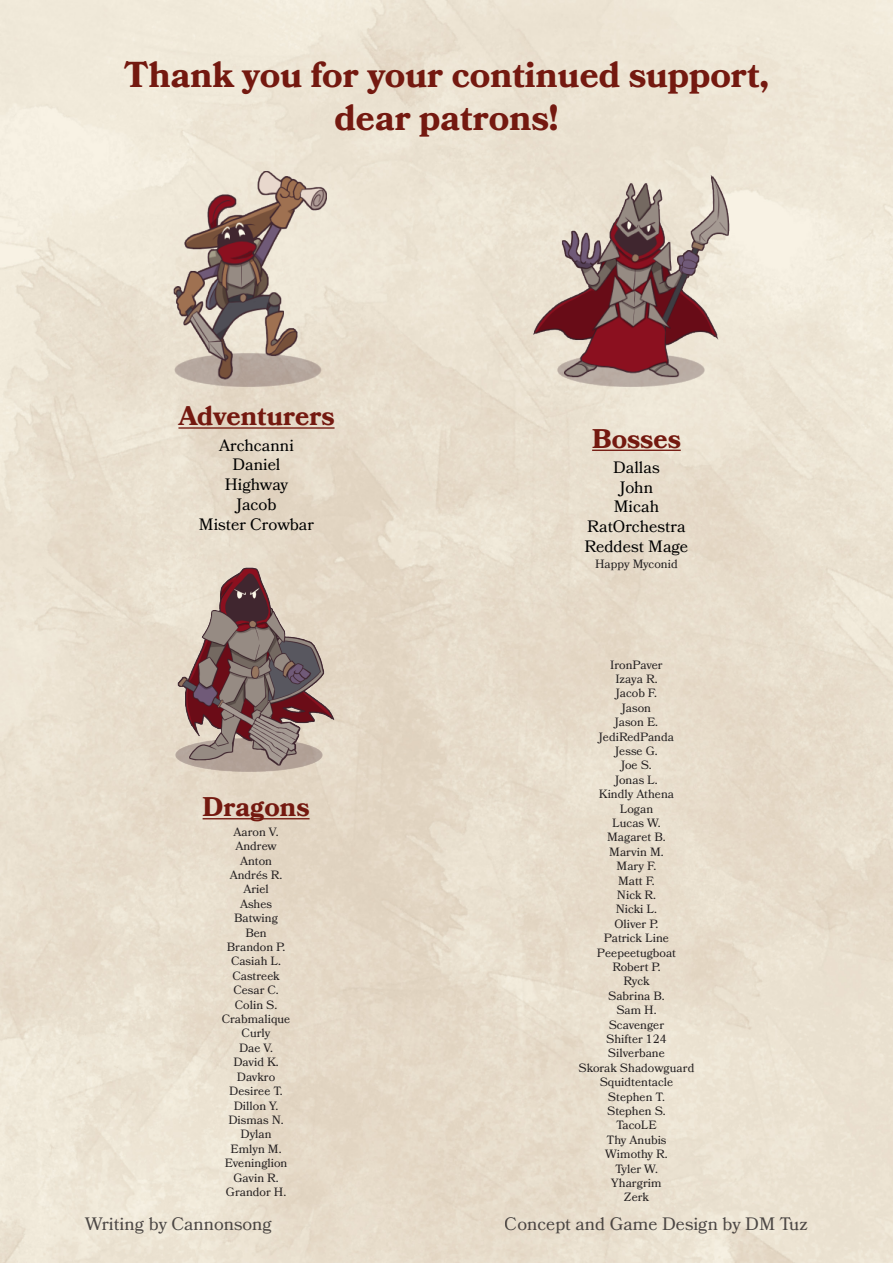
<style>
.page{position:relative;width:893px;height:1263px;background:#fff}
.page>*{position:absolute;margin:0;border:0;box-sizing:border-box;transform-origin:0 0}
.Sidebar_Body{font:700 36px/43.2px "Bookmania";color:#741910;text-align:center}
.Sidebar_Body-2{font:700 27px "Bookmania";color:#741910}
.t1{font:18px "Bookmania";color:#231f20}
.Sidebar_Body-3{font:16.5px "Bookmania";color:#000}
.Sidebar_Body-4{font:12px "Bookmania";color:#231f20}
</style>
<div class="page">
<div style="left:51px;top:1221px;width:787px;height:5px;background:#eae0cf"></div>
<div style="left:52px;top:625px;width:5px;height:605px;background:#ece3d2"></div>
<div style="left:833px;top:625px;width:5px;height:605px;background:#e9dfcf"></div>
<img style="left:132px;top:170px;width:225px;height:225px">
<img style="left:516px;top:171px;width:225px;height:225px">
<img style="left:134px;top:555px;width:225px;height:225px">
<hr style="left:178px;top:427px;width:157px;height:2px;background:#741910">
<hr style="left:592px;top:450px;width:89px;height:1px;background:#741910">
<hr style="left:203px;top:818px;width:107px;height:1px;background:#741910">
<p class="Sidebar_Body" style="left:124px;top:53px;width:647px">Thank you for your continued support, dear patrons!</p>
<p class="Sidebar_Body-2" style="left:178px;top:400px;width:158px">Adventurers</p>
<p class="Sidebar_Body-3" style="left:219px;top:435px;width:76px">Archcanni</p>
<p class="Sidebar_Body-3" style="left:233px;top:455px;width:49px">Daniel</p>
<p class="Sidebar_Body-3" style="left:225px;top:475px;width:65px">Highway</p>
<p class="Sidebar_Body-3" style="left:236px;top:495px;width:42px">Jacob</p>
<p class="Sidebar_Body-3" style="left:199px;top:514px;width:117px">Mister Crowbar</p>
<p class="Sidebar_Body-2" style="left:203px;top:791px;width:108px">Dragons</p>
<p class="Sidebar_Body-4" style="left:234px;top:825px;width:46px">Aaron V.</p>
<p class="Sidebar_Body-4" style="left:235px;top:839px;width:43px">Andrew</p>
<p class="Sidebar_Body-4" style="left:240px;top:853px;width:34px">Anton</p>
<p class="Sidebar_Body-4" style="left:230px;top:868px;width:54px">Andrés R.</p>
<p class="Sidebar_Body-4" style="left:243px;top:882px;width:27px">Ariel</p>
<p class="Sidebar_Body-4" style="left:240px;top:897px;width:33px">Ashes</p>
<p class="Sidebar_Body-4" style="left:234px;top:911px;width:46px">Batwing</p>
<p class="Sidebar_Body-4" style="left:245px;top:925px;width:23px">Ben</p>
<p class="Sidebar_Body-4" style="left:227px;top:940px;width:60px">Brandon P.</p>
<p class="Sidebar_Body-4" style="left:231px;top:954px;width:52px">Casiah L.</p>
<p class="Sidebar_Body-4" style="left:232px;top:969px;width:49px">Castreek</p>
<p class="Sidebar_Body-4" style="left:233px;top:983px;width:47px">Cesar C.</p>
<p class="Sidebar_Body-4" style="left:235px;top:997px;width:44px">Colin S.</p>
<p class="Sidebar_Body-4" style="left:222px;top:1012px;width:70px">Crabmalique</p>
<p class="Sidebar_Body-4" style="left:242px;top:1026px;width:30px">Curly</p>
<p class="Sidebar_Body-4" style="left:239px;top:1041px;width:36px">Dae V.</p>
<p class="Sidebar_Body-4" style="left:233px;top:1055px;width:47px">David K.</p>
<p class="Sidebar_Body-4" style="left:237px;top:1069px;width:40px">Davkro</p>
<p class="Sidebar_Body-4" style="left:229px;top:1084px;width:55px">Desiree T.</p>
<p class="Sidebar_Body-4" style="left:234px;top:1098px;width:46px">Dillon Y.</p>
<p class="Sidebar_Body-4" style="left:228px;top:1113px;width:57px">Dismas N.</p>
<p class="Sidebar_Body-4" style="left:240px;top:1127px;width:33px">Dylan</p>
<p class="Sidebar_Body-4" style="left:231px;top:1141px;width:53px">Emlyn M.</p>
<p class="Sidebar_Body-4" style="left:225px;top:1156px;width:64px">Eveninglion</p>
<p class="Sidebar_Body-4" style="left:233px;top:1170px;width:47px">Gavin R.</p>
<p class="Sidebar_Body-4" style="left:226px;top:1185px;width:62px">Grandor H.</p>
<p class="Sidebar_Body-2" style="left:592px;top:422px;width:90px">Bosses</p>
<p class="Sidebar_Body-3" style="left:613px;top:457px;width:48px">Dallas</p>
<p class="Sidebar_Body-3" style="left:620px;top:477px;width:35px">John</p>
<p class="Sidebar_Body-3" style="left:614px;top:497px;width:47px">Micah</p>
<p class="Sidebar_Body-3" style="left:587px;top:517px;width:100px">RatOrchestra</p>
<p class="Sidebar_Body-3" style="left:584px;top:537px;width:105px">Reddest Mage</p>
<p class="Sidebar_Body-4" style="left:595px;top:557px;width:84px">Happy Myconid</p>
<p class="Sidebar_Body-4" style="left:610px;top:657px;width:54px">IronPaver</p>
<p class="Sidebar_Body-4" style="left:615px;top:672px;width:44px">Izaya R.</p>
<p class="Sidebar_Body-4" style="left:616px;top:686px;width:43px">Jacob F.</p>
<p class="Sidebar_Body-4" style="left:622px;top:701px;width:31px">Jason</p>
<p class="Sidebar_Body-4" style="left:615px;top:715px;width:45px">Jason E.</p>
<p class="Sidebar_Body-4" style="left:599px;top:729px;width:77px">JediRedPanda</p>
<p class="Sidebar_Body-4" style="left:615px;top:744px;width:44px">Jesse G.</p>
<p class="Sidebar_Body-4" style="left:621px;top:758px;width:32px">Joe S.</p>
<p class="Sidebar_Body-4" style="left:615px;top:773px;width:44px">Jonas L.</p>
<p class="Sidebar_Body-4" style="left:599px;top:787px;width:77px">Kindly Athena</p>
<p class="Sidebar_Body-4" style="left:620px;top:801px;width:35px">Logan</p>
<p class="Sidebar_Body-4" style="left:612px;top:816px;width:50px">Lucas W.</p>
<p class="Sidebar_Body-4" style="left:607px;top:830px;width:60px">Magaret B.</p>
<p class="Sidebar_Body-4" style="left:609px;top:845px;width:56px">Marvin M.</p>
<p class="Sidebar_Body-4" style="left:617px;top:859px;width:41px">Mary F.</p>
<p class="Sidebar_Body-4" style="left:618px;top:873px;width:38px">Matt F.</p>
<p class="Sidebar_Body-4" style="left:617px;top:888px;width:41px">Nick R.</p>
<p class="Sidebar_Body-4" style="left:616px;top:902px;width:43px">Nicki L.</p>
<p class="Sidebar_Body-4" style="left:614px;top:917px;width:45px">Oliver P.</p>
<p class="Sidebar_Body-4" style="left:604px;top:931px;width:67px">Patrick Line</p>
<p class="Sidebar_Body-4" style="left:597px;top:945px;width:81px">Peepeetugboat</p>
<p class="Sidebar_Body-4" style="left:612px;top:960px;width:50px">Robert P.</p>
<p class="Sidebar_Body-4" style="left:623px;top:974px;width:28px">Ryck</p>
<p class="Sidebar_Body-4" style="left:608px;top:989px;width:58px">Sabrina B.</p>
<p class="Sidebar_Body-4" style="left:616px;top:1003px;width:42px">Sam H.</p>
<p class="Sidebar_Body-4" style="left:609px;top:1017px;width:57px">Scavenger</p>
<p class="Sidebar_Body-4" style="left:606px;top:1032px;width:62px">Shifter 124</p>
<p class="Sidebar_Body-4" style="left:608px;top:1046px;width:58px">Silverbane</p>
<p class="Sidebar_Body-4" style="left:579px;top:1061px;width:117px">Skorak Shadowguard</p>
<p class="Sidebar_Body-4" style="left:600px;top:1075px;width:75px">Squidtentacle</p>
<p class="Sidebar_Body-4" style="left:608px;top:1089px;width:58px">Stephen T.</p>
<p class="Sidebar_Body-4" style="left:607px;top:1104px;width:60px">Stephen S.</p>
<p class="Sidebar_Body-4" style="left:616px;top:1118px;width:42px">TacoLE</p>
<p class="Sidebar_Body-4" style="left:606px;top:1133px;width:62px">Thy Anubis</p>
<p class="Sidebar_Body-4" style="left:605px;top:1147px;width:64px">Wimothy R.</p>
<p class="Sidebar_Body-4" style="left:615px;top:1161px;width:44px">Tyler W.</p>
<p class="Sidebar_Body-4" style="left:611px;top:1176px;width:52px">Yhargrim</p>
<p class="Sidebar_Body-4" style="left:624px;top:1190px;width:27px">Zerk</p>
<h3 class="t1" style="left:85px;top:1213px;width:188px">Writing by Cannonsong</h3>
<h3 class="t1" style="left:505px;top:1213px;width:305px">Concept and Game Design by DM Tuz</h3>
</div>
